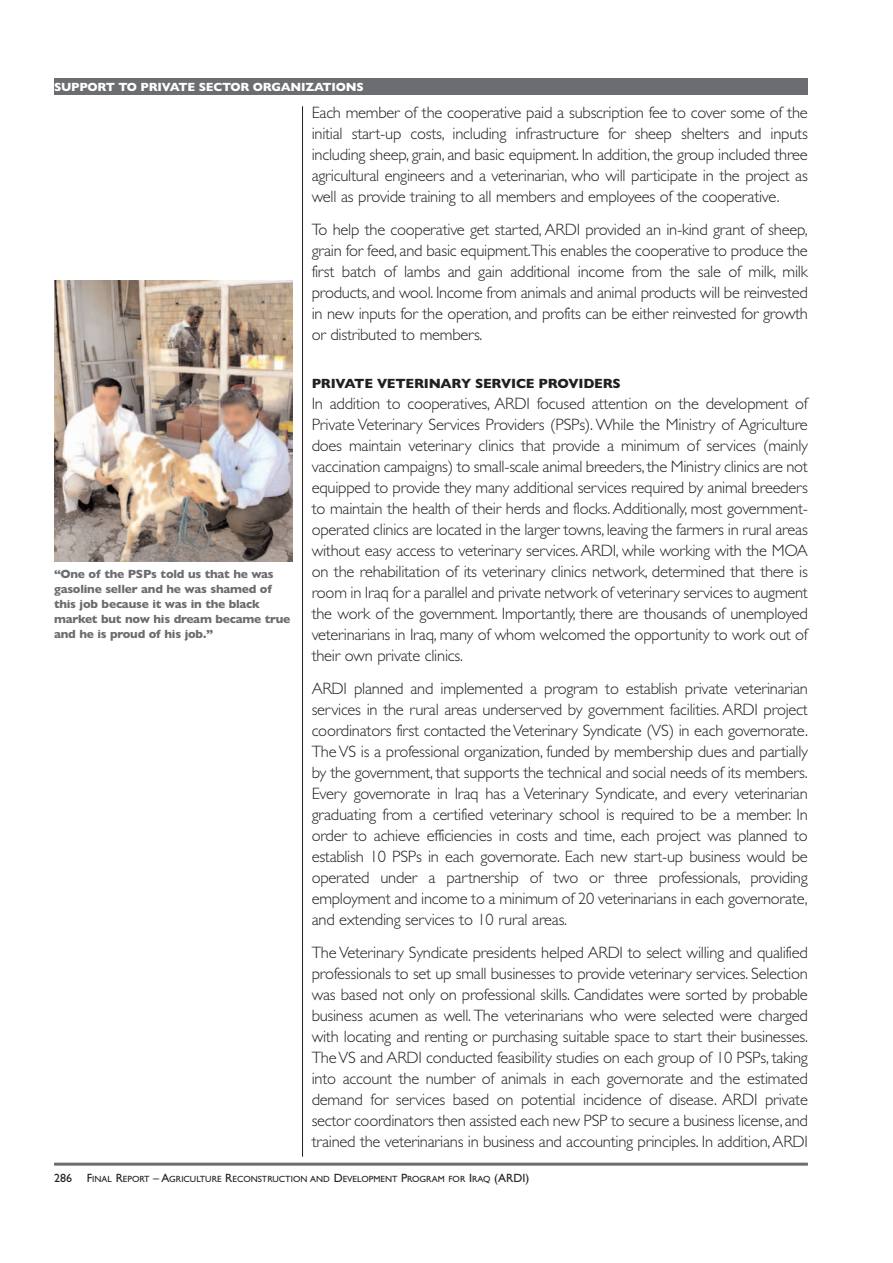
<style>
.page{position:relative;width:893px;height:1263px;background:#fff}
.page>*{position:absolute;margin:0;border:0;box-sizing:border-box;transform-origin:0 0}
.t1{font:300 16.5px/21px "Gill Sans";letter-spacing:-.015em;color:#231f20;text-align:justify}
.t2{font:700 13.5px "Gill Sans";letter-spacing:-.02em;color:#231f20}
.t3{font:700 12px/15px "Gill Sans";letter-spacing:-.02em;color:#6c6d70}
.t4{font:700 12px "Gill Sans";letter-spacing:-.02em;color:#fff}
.t5{font:9px "Gill Sans";color:#231f20}
.s1{font-size:12px}
</style>
<div class="page">
<hr style="left:302px;top:106px;width:1px;height:1051px;background:#231f20">
<div style="left:54px;top:78px;width:754px;height:16px;background:#6c6d70"></div>
<img style="left:54px;top:281px;width:239px;height:280px">
<hr style="left:54px;top:1163px;width:754px;height:3px;background:#6c6d70">
<p class="t4" style="left:54px;top:80px;width:311px">SUPPORT TO PRIVATE SECTOR ORGANIZATIONS</p>
<p class="t3" style="left:54px;top:566px;width:238px">“One of the PSPs told us that he was gasoline seller and he was shamed of this job because it was in the black market but now his dream became true and he is proud of his job.”</p>
<p class="t1" style="left:312px;top:102px;width:498px">Each member of the cooperative paid a subscription fee to cover some of the initial start-up costs, including infrastructure for sheep shelters and inputs including sheep, grain, and basic equipment. In addition, the group included three agricultural engineers and a veterinarian, who will participate in the project as well as provide training to all members and employees of the cooperative.</p>
<p class="t1" style="left:312px;top:219px;width:498px">To help the cooperative get started, ARDI provided an in-kind grant of sheep, grain for feed, and basic equipment.This enables the cooperative to produce the first batch of lambs and gain additional income from the sale of milk, milk products, and wool. Income from animals and animal products will be reinvested in new inputs for the operation, and profits can be either reinvested for growth or distributed to members.</p>
<p class="t2" style="left:312px;top:375px;width:311px">PRIVATE VETERINARY SERVICE PROVIDERS</p>
<p class="t1" style="left:312px;top:393px;width:498px">In addition to cooperatives, ARDI focused attention on the development of Private Veterinary Services Providers (PSPs). While the Ministry of Agriculture does maintain veterinary clinics that provide a minimum of services (mainly vaccination campaigns) to small-scale animal breeders,the Ministry clinics are not equipped to provide they many additional services required by animal breeders to maintain the health of their herds and flocks. Additionally, most government&shy;operated clinics are located in the larger towns, leaving the farmers in rural areas without easy access to veterinary services. ARDI, while working with the MOA on the rehabilitation of its veterinary clinics network, determined that there is room in Iraq for a parallel and private network of veterinary services to augment the work of the government. Importantly, there are thousands of unemployed veterinarians in Iraq, many of whom welcomed the opportunity to work out of their own private clinics.</p>
<p class="t1" style="left:312px;top:678px;width:498px">ARDI planned and implemented a program to establish private veterinarian services in the rural areas underserved by government facilities. ARDI project coordinators first contacted the Veterinary Syndicate (VS) in each governorate.<br>The VS is a professional organization, funded by membership dues and partially by the government, that supports the technical and social needs of its members.<br>Every governorate in Iraq has a Veterinary Syndicate, and every veterinarian graduating from a certified veterinary school is required to be a member. In order to achieve efficiencies in costs and time, each project was planned to establish 10 PSPs in each governorate. Each new start-up business would be operated under a partnership of two or three professionals, providing employment and income to a minimum of 20 veterinarians in each governorate, and extending services to 10 rural areas.</p>
<p class="t1" style="left:312px;top:942px;width:498px">The Veterinary Syndicate presidents helped ARDI to select willing and qualified professionals to set up small businesses to provide veterinary services. Selection was based not only on professional skills. Candidates were sorted by probable business acumen as well. The veterinarians who were selected were charged with locating and renting or purchasing suitable space to start their businesses.<br>The VS and ARDI conducted feasibility studies on each group of 10 PSPs, taking into account the number of animals in each governorate and the estimated demand for services based on potential incidence of disease. ARDI private sector coordinators then assisted each new PSP to secure a business license,and trained the veterinarians in business and accounting principles. In addition,ARDI</p>
<p class="t5" style="left:54px;top:1173px;width:477px"><span class="s1">286 F</span>INAL <span class="s1">R</span>EPORT <span class="s1">– A</span>GRICULTURE <span class="s1">R</span>ECONSTRUCTION AND <span class="s1">D</span>EVELOPMENT <span class="s1">P</span>ROGRAM FOR <span class="s1">I</span>RAQ <span class="s1">(ARDI)</span></p>
</div>
